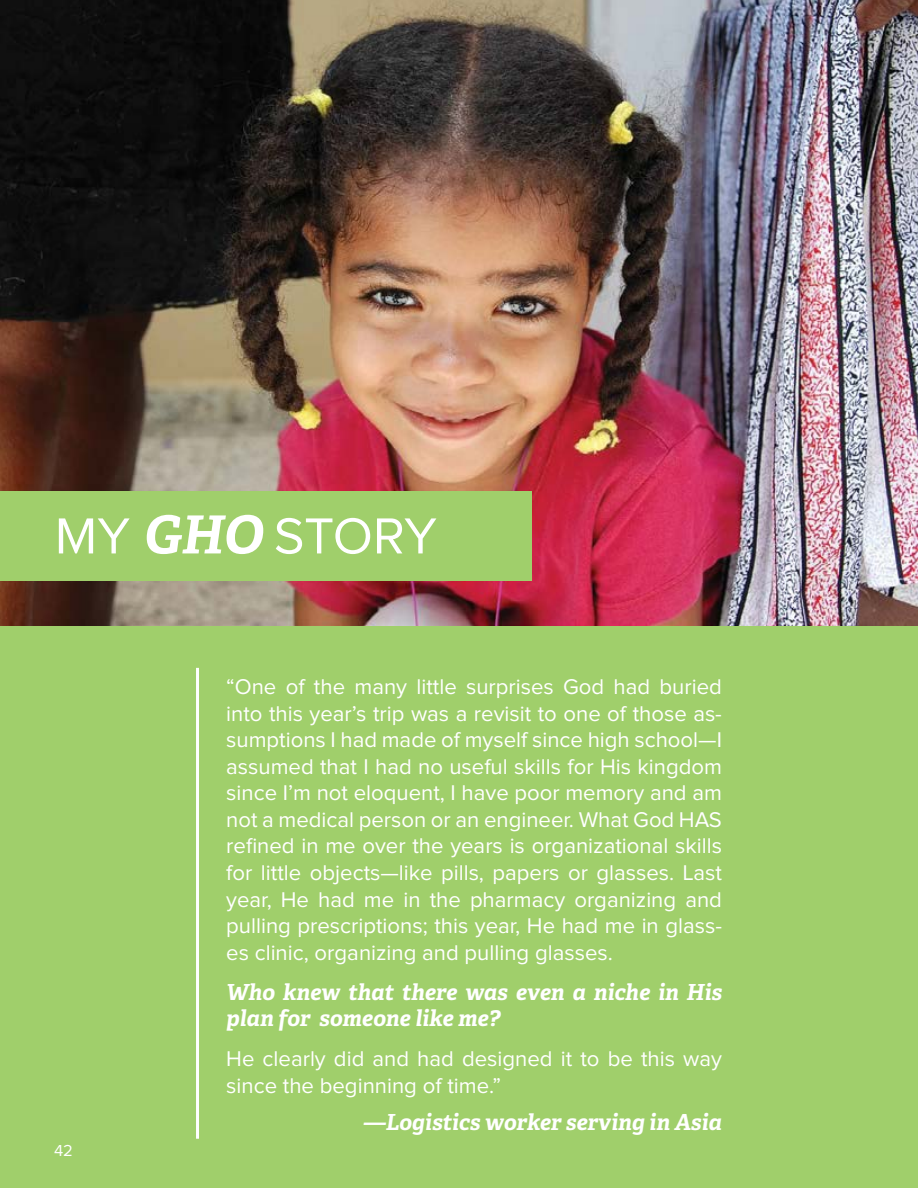
<style>
.page{position:relative;width:918px;height:1188px;background:#fff}
.page>*{position:absolute;margin:0;border:0;box-sizing:border-box;transform-origin:0 0}
.t1{font:52.5px "Proxima Nova";letter-spacing:-.005em;color:#fff}
.t2{font:22.2px/26.5px "Proxima Nova";color:#fff;text-align:justify}
.t3{font:italic 700 22.2px/26.5px "Adelle Basic";color:#fff}
.t4{font:16.5px "Proxima Nova";color:#fff}
.s1{font-family:"Adelle Basic";font-weight:700;font-style:italic}
</style>
<div class="page">
<img style="left:0;top:0;width:918px;height:626px">
<div style="left:0;top:491px;width:532px;height:89px;background:#a0cf6b"></div>
<div style="left:0;top:626px;width:918px;height:562px;background:#a0cf6b"></div>
<hr style="left:196px;top:668px;width:3px;height:471px;background:#fff">
<h1 class="t1" style="left:55px;top:512px;width:384px">MY <span class="s1">GHO</span> STORY</h1>
<p class="t4" style="left:54px;top:1143px;width:20px">42</p>
<p class="t2" style="left:226px;top:674px;width:497px">“One of the many little surprises God had buried into this year’s trip was a revisit to one of those as&shy;sumptions I had made of myself since high school—I assumed that I had no useful skills for His kingdom since I’m not eloquent, I have poor memory and am not a medical person or an engineer. What God HAS refined in me over the years is organizational skills for little objects—like pills, papers or glasses. Last year, He had me in the pharmacy organizing and pulling prescriptions; this year, He had me in glass&shy;es clinic, organizing and pulling glasses.</p>
<p class="t3" style="left:226px;top:979px;width:497px">Who knew that there was even a niche in His plan for someone like me?</p>
<p class="t2" style="left:226px;top:1047px;width:497px">He clearly did and had designed it to be this way since the beginning of time.”</p>
<p class="t3" style="left:364px;top:1109px;width:360px">—Logistics worker serving in Asia</p>
</div>
